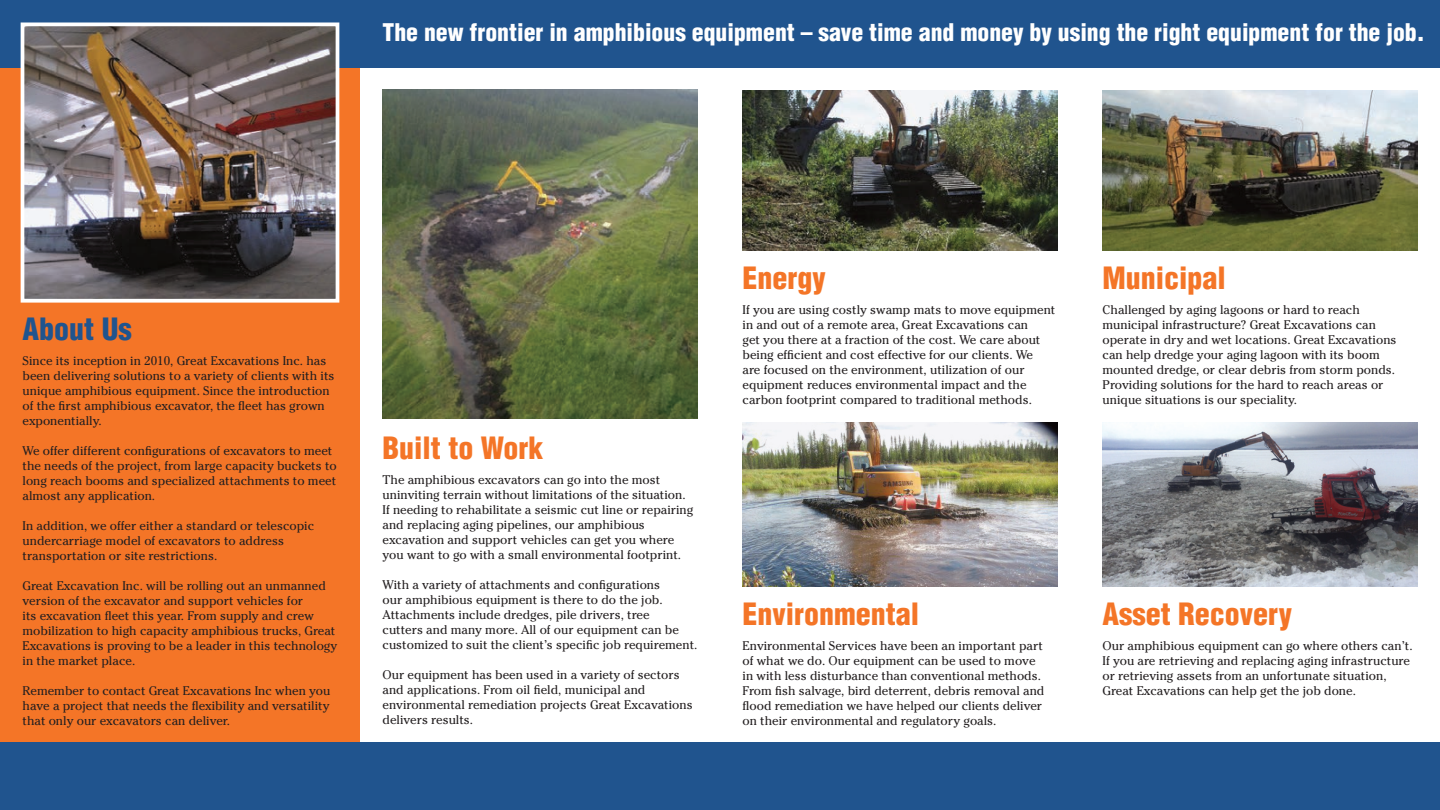
<style>
.page{position:relative;width:1440px;height:810px;background:#fff}
.page>*{position:absolute;margin:0;border:0;box-sizing:border-box;transform-origin:0 0}
.t1{font:900 condensed 30px "Helvetica";color:#f47527}
.t2{font:900 condensed 30px "Helvetica";color:#20548e}
.t3{font:900 condensed 23.75px "Helvetica";color:#fff}
.t4{font:12.5px/15px "Cheltenham";color:#231f20}
</style>
<div class="page">
<div style="left:0;top:45px;width:360px;height:720px;background:#f47527"></div>
<div style="left:0;top:0;width:1440px;height:68px;background:#20548e"></div>
<div style="left:0;top:742px;width:1440px;height:68px;background:#20548e"></div>
<img style="left:26px;top:27px;width:308px;height:271px">
<div style="left:21px;top:22px;width:318px;height:281px;border:4px solid #fff"></div>
<img style="left:382px;top:89px;width:316px;height:330px">
<img style="left:1102px;top:422px;width:316px;height:164px">
<img style="left:742px;top:422px;width:316px;height:164px">
<img style="left:742px;top:90px;width:316px;height:161px">
<img style="left:1102px;top:90px;width:316px;height:161px">
<p class="t3" style="left:382px;top:18px;width:1044px">The new frontier in amphibious equipment – save time and money by using the right equipment for the job.</p>
<p class="t2" style="left:22px;top:310px;width:111px">About Us</p>
<p class="t4" style="left:22px;top:353px;width:314px">Since its inception in 2010, Great Excavations Inc. has been delivering solutions to a variety of clients with its unique amphibious equipment. Since the introduction of the first amphibious excavator, the fleet has grown exponentially.</p>
<p class="t4" style="left:22px;top:443px;width:316px">We offer different configurations of excavators to meet the needs of the project, from large capacity buckets to long reach booms and specialized attachments to meet almost any application.</p>
<p class="t4" style="left:22px;top:518px;width:293px">In addition, we offer either a standard or telescopic undercarriage model of excavators to address transportation or site restrictions.</p>
<p class="t4" style="left:22px;top:578px;width:316px">Great Excavation Inc. will be rolling out an unmanned version of the excavator and support vehicles for<br>its excavation fleet this year. From supply and crew mobilization to high capacity amphibious trucks, Great Excavations is proving to be a leader in this technology in the market place.</p>
<p class="t4" style="left:22px;top:683px;width:309px;text-align:justify">Remember to contact Great Excavations Inc when you have a project that needs the flexibility and versatility that only our excavators can deliver.</p>
<p class="t1" style="left:382px;top:429px;width:163px">Built to Work</p>
<p class="t4" style="left:382px;top:472px;width:312px">The amphibious excavators can go into the most uninviting terrain without limitations of the situation.<br>If needing to rehabilitate a seismic cut line or repairing and replacing aging pipelines, our amphibious excavation and support vehicles can get you where you want to go with a small environmental footprint.</p>
<p class="t4" style="left:382px;top:577px;width:316px">With a variety of attachments and configurations<br>our amphibious equipment is there to do the job.<br>Attachments include dredges, pile drivers, tree<br>cutters and many more. All of our equipment can be customized to suit the client’s specific job requirement.</p>
<p class="t4" style="left:382px;top:667px;width:312px">Our equipment has been used in a variety of sectors and applications. From oil field, municipal and environmental remediation projects Great Excavations delivers results.</p>
<p class="t1" style="left:742px;top:259px;width:85px">Energy</p>
<p class="t4" style="left:742px;top:302px;width:314px">If you are using costly swamp mats to move equipment in and out of a remote area, Great Excavations can<br>get you there at a fraction of the cost. We care about being efficient and cost effective for our clients. We<br>are focused on the environment, utilization of our equipment reduces environmental impact and the carbon footprint compared to traditional methods.</p>
<p class="t1" style="left:742px;top:595px;width:178px">Environmental</p>
<p class="t4" style="left:742px;top:638px;width:303px">Environmental Services have been an important part of what we do. Our equipment can be used to move in with less disturbance than conventional methods.<br>From fish salvage, bird deterrent, debris removal and flood remediation we have helped our clients deliver on their environmental and regulatory goals.</p>
<p class="t1" style="left:1102px;top:259px;width:125px">Municipal</p>
<p class="t4" style="left:1102px;top:302px;width:296px">Challenged by aging lagoons or hard to reach municipal infrastructure? Great Excavations can operate in dry and wet locations. Great Excavations can help dredge your aging lagoon with its boom mounted dredge, or clear debris from storm ponds.<br>Providing solutions for the hard to reach areas or unique situations is our speciality.</p>
<p class="t1" style="left:1102px;top:595px;width:191px">Asset Recovery</p>
<p class="t4" style="left:1102px;top:638px;width:312px">Our amphibious equipment can go where others can’t.<br>If you are retrieving and replacing aging infrastructure or retrieving assets from an unfortunate situation, Great Excavations can help get the job done.</p>
</div>
